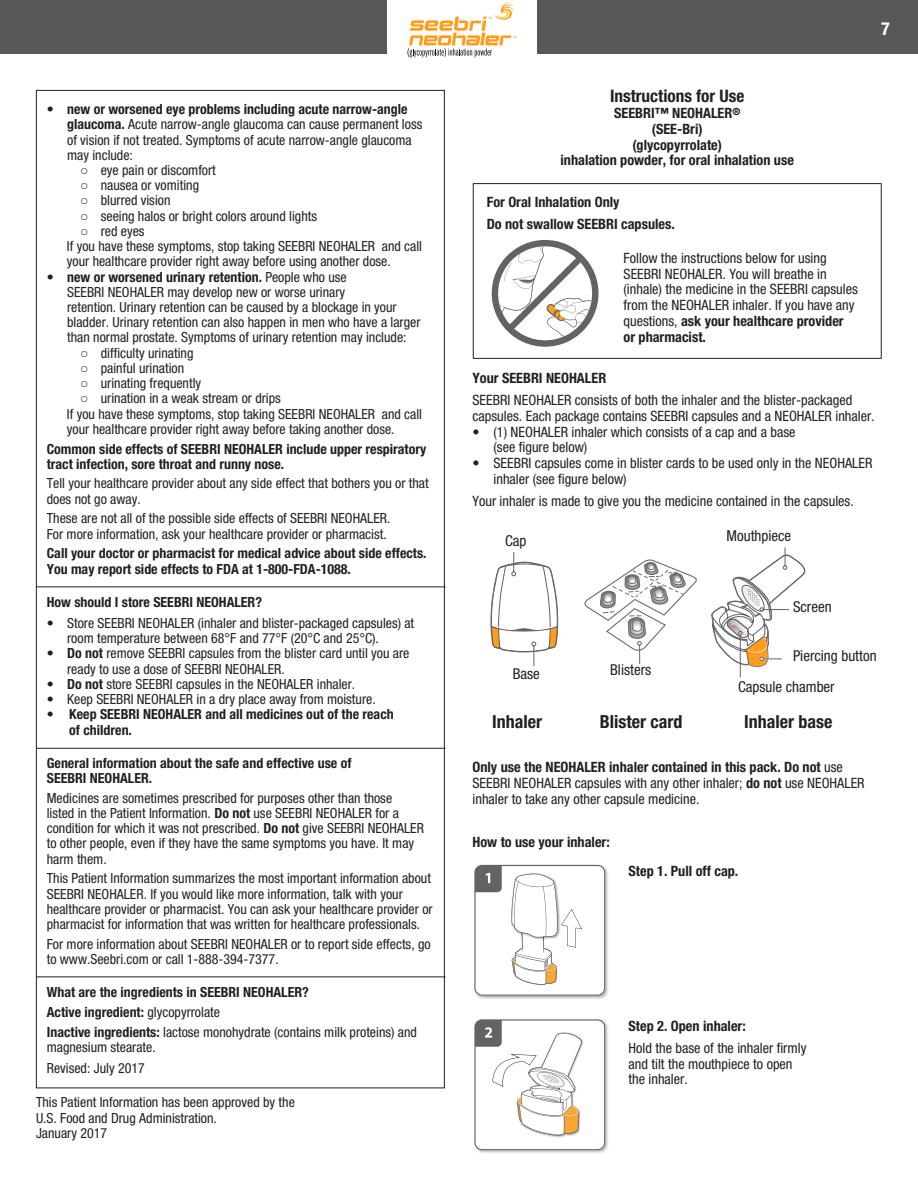
<style>
.page{position:relative;width:918px;height:1188px;background:#fff}
.page>*{position:absolute;margin:0;border:0;box-sizing:border-box;transform-origin:0 0}
.t1{font:700 condensed 18px "Helvetica Neue LT Std";color:#231f20}
.t2{font:700 condensed 18px "Helvetica Neue LT Std";color:#fff}
.bc{font:700 condensed 17.25px "Helvetica Neue LT Std";color:#231f20}
.bc-2{font:condensed 15px "Helvetica Neue LT Std";color:#231f20}
.bc-3{font:condensed 14.25px/15.8px "Helvetica Neue LT Std";color:#231f20}
.bc-4{font:700 condensed 14.25px/15.8px "Helvetica Neue LT Std";color:#231f20;text-align:center}
.bc-5{font:condensed 13.95px/15.3px "Helvetica Neue LT Std";color:#231f20}
.bc-6{font:700 condensed 13.95px/15.3px "Helvetica Neue LT Std";color:#231f20}
.s1{font-weight:700}
.s2{font-family:"Arial";font-stretch:normal}
.s3{font-weight:400}
</style>
<div class="page">
<div style="left:0;top:0;width:918px;height:54px;background:#57585a"></div>
<div style="left:387px;top:0;width:150px;height:54px;background:#fff"></div>
<hr style="left:36px;top:748px;width:410px;height:1px;background:#231f20">
<hr style="left:36px;top:586px;width:410px;height:1px;background:#231f20">
<hr style="left:36px;top:976px;width:410px;height:1px;background:#231f20">
<hr style="left:473px;top:183px;width:409px;height:1px;background:#231f20">
<hr style="left:473px;top:184px;width:1px;height:174px;background:#231f20">
<hr style="left:881px;top:184px;width:1px;height:174px;background:#231f20">
<hr style="left:473px;top:358px;width:409px;height:1px;background:#231f20">
<svg style="left:711px;top:547px;width:95px;height:131px"></svg>
<svg style="left:584px;top:559px;width:113px;height:105px"></svg>
<svg style="left:490px;top:552px;width:69px;height:114px"></svg>
<svg style="left:492px;top:240px;width:107px;height:107px"></svg>
<svg style="left:407px;top:2px;width:110px;height:55px"></svg>
<img style="left:477px;top:864px;width:131px;height:135px">
<svg style="left:474px;top:865px;width:131px;height:131px"></svg>
<img style="left:477px;top:1021px;width:131px;height:132px">
<svg style="left:474px;top:1019px;width:131px;height:131px"></svg>
<p class="bc-5" style="left:67px;top:101px;width:357px;text-indent:-20px"><span class="s1">• new or worsened eye problems including acute narrow-angle glaucoma.</span> Acute narrow-angle glaucoma can cause permanent loss of vision if not treated. Symptoms of acute narrow-angle glaucoma may include:</p>
<p class="bc-5" style="left:80px;top:162px;width:137px"><span class="s2">○</span> eye pain or discomfort</p>
<p class="bc-5" style="left:80px;top:178px;width:120px"><span class="s2">○</span> nausea or vomiting</p>
<p class="bc-5" style="left:80px;top:193px;width:92px"><span class="s2">○</span> blurred vision</p>
<p class="bc-5" style="left:80px;top:208px;width:238px"><span class="s2">○</span> seeing halos or bright colors around lights</p>
<p class="bc-5" style="left:80px;top:223px;width:66px"><span class="s2">○</span> red eyes</p>
<p class="bc-5" style="left:67px;top:238px;width:357px">If you have these symptoms, stop taking SEEBRI NEOHALER and call your healthcare provider right away before using another dose.</p>
<p class="bc-5" style="left:67px;top:269px;width:355px;text-indent:-20px"><span class="s1">• new or worsened urinary retention.</span> People who use<br>SEEBRI NEOHALER may develop new or worse urinary<br>retention. Urinary retention can be caused by a blockage in your bladder. Urinary retention can also happen in men who have a larger than normal prostate. Symptoms of urinary retention may include:</p>
<p class="bc-5" style="left:80px;top:345px;width:115px"><span class="s2">○</span> difficulty urinating</p>
<p class="bc-5" style="left:80px;top:360px;width:105px"><span class="s2">○</span> painful urination</p>
<p class="bc-5" style="left:80px;top:375px;width:122px"><span class="s2">○</span> urinating frequently</p>
<p class="bc-5" style="left:80px;top:391px;width:202px"><span class="s2">○</span> urination in a weak stream or drips</p>
<p class="bc-5" style="left:67px;top:406px;width:357px">If you have these symptoms, stop taking SEEBRI NEOHALER and call your healthcare provider right away before taking another dose.</p>
<p class="bc-6" style="left:47px;top:441px;width:381px">Common side effects of SEEBRI NEOHALER include upper respiratory tract infection, sore throat and runny nose.</p>
<p class="bc-5" style="left:47px;top:476px;width:383px">Tell your healthcare provider about any side effect that bothers you or that does not go away.</p>
<p class="bc-5" style="left:47px;top:511px;width:345px">These are not all of the possible side effects of SEEBRI NEOHALER.<br>For more information, ask your healthcare provider or pharmacist.</p>
<p class="bc-6" style="left:47px;top:546px;width:381px">Call your doctor or pharmacist for medical advice about side effects.<br>You may report side effects to FDA at 1-800-FDA-1088.</p>
<p class="bc-6" style="left:47px;top:594px;width:217px">How should I store SEEBRI NEOHALER?</p>
<p class="bc-5" style="left:67px;top:615px;width:349px;text-indent:-20px"><span class="s1">•</span> Store SEEBRI NEOHALER (inhaler and blister-packaged capsules) at room temperature between 68°F and 77°F (20°C and 25°C).</p>
<p class="bc-5" style="left:67px;top:646px;width:344px;text-indent:-20px"><span class="s1">• Do not</span> remove SEEBRI capsules from the blister card until you are ready to use a dose of SEEBRI NEOHALER.</p>
<p class="bc-5" style="left:47px;top:676px;width:310px"><span class="s1">• Do not</span> store SEEBRI capsules in the NEOHALER inhaler.</p>
<p class="bc-5" style="left:47px;top:691px;width:330px"><span class="s1">•</span> Keep SEEBRI NEOHALER in a dry place away from moisture.</p>
<p class="bc-6" style="left:69px;top:707px;width:326px;text-indent:-22px">• Keep SEEBRI NEOHALER and all medicines out of the reach of children.</p>
<p class="bc-6" style="left:47px;top:755px;width:306px">General information about the safe and effective use of<br>SEEBRI NEOHALER.</p>
<p class="bc-5" style="left:47px;top:790px;width:379px">Medicines are sometimes prescribed for purposes other than those<br>listed in the Patient Information. <span class="s1">Do not</span> use SEEBRI NEOHALER for a condition for which it was not prescribed. <span class="s1">Do not</span> give SEEBRI NEOHALER to other people, even if they have the same symptoms you have. It may harm them.</p>
<p class="bc-5" style="left:47px;top:871px;width:387px">This Patient Information summarizes the most important information about SEEBRI NEOHALER. If you would like more information, talk with your healthcare provider or pharmacist. You can ask your healthcare provider or pharmacist for information that was written for healthcare professionals.</p>
<p class="bc-5" style="left:47px;top:936px;width:385px">For more information about SEEBRI NEOHALER or to report side effects, go to www.Seebri.com or call 1-888-394-7377.</p>
<p class="bc-6" style="left:47px;top:984px;width:264px">What are the ingredients in SEEBRI NEOHALER?</p>
<p class="bc-6" style="left:47px;top:1004px;width:175px">Active ingredient: <span class="s3">glycopyrrolate</span></p>
<p class="bc-5" style="left:47px;top:1024px;width:372px"><span class="s1">Inactive ingredients:</span> lactose monohydrate (contains milk proteins) and magnesium stearate.</p>
<p class="bc-5" style="left:47px;top:1060px;width:100px">Revised: July 2017</p>
<p class="bc-5" style="left:36px;top:1095px;width:260px">This Patient Information has been approved by the<br>U.S. Food and Drug Administration.<br>January 2017</p>
<p class="t2" style="left:881px;top:18px;width:10px">7</p>
<p class="bc" style="left:610px;top:86px;width:136px">Instructions for Use</p>
<p class="bc-4" style="left:561px;top:105px;width:235px">SEEBRI™ NEOHALER<sup>®<br></sup>(SEE-Bri)<br>(glycopyrrolate)<br>inhalation powder, for oral inhalation use</p>
<p class="bc-4" style="left:487px;top:194px;width:134px">For Oral Inhalation Only</p>
<p class="bc-4" style="left:487px;top:216px;width:190px">Do not swallow SEEBRI capsules.</p>
<p class="bc-3" style="left:624px;top:250px;width:236px">Follow the instructions below for using SEEBRI NEOHALER. You will breathe in (inhale) the medicine in the SEEBRI capsules from the NEOHALER inhaler. If you have any questions, <span class="s1">ask your healthcare provider or pharmacist.</span></p>
<p class="bc-4" style="left:472px;top:370px;width:135px">Your SEEBRI NEOHALER</p>
<p class="bc-3" style="left:472px;top:392px;width:404px">SEEBRI NEOHALER consists of both the inhaler and the blister-packaged capsules. Each package contains SEEBRI capsules and a NEOHALER inhaler.</p>
<p class="bc-3" style="left:472px;top:424px;width:324px"><span class="s1">•</span> (1) NEOHALER inhaler which consists of a cap and a base</p>
<p class="bc-3" style="left:494px;top:439px;width:95px">(see figure below)</p>
<p class="bc-3" style="left:494px;top:455px;width:381px;text-indent:-21px"><span class="s1">•</span> SEEBRI capsules come in blister cards to be used only in the NEOHALER inhaler (see figure below)</p>
<p class="bc-3" style="left:472px;top:493px;width:383px">Your inhaler is made to give you the medicine contained in the capsules.</p>
<p class="bc-2" style="left:505px;top:532px;width:23px">Cap</p>
<p class="bc-2" style="left:513px;top:665px;width:29px">Base</p>
<p class="bc-2" style="left:610px;top:661px;width:43px">Blisters</p>
<p class="bc-2" style="left:727px;top:527px;width:66px">Mouthpiece</p>
<p class="bc-2" style="left:793px;top:598px;width:40px">Screen</p>
<p class="bc-2" style="left:793px;top:647px;width:85px">Piercing button</p>
<p class="bc-2" style="left:738px;top:678px;width:98px">Capsule chamber</p>
<p class="t1" style="left:492px;top:710px;width:51px">Inhaler</p>
<p class="t1" style="left:600px;top:710px;width:84px">Blister card</p>
<p class="t1" style="left:744px;top:710px;width:90px">Inhaler base</p>
<p class="bc-3" style="left:472px;top:759px;width:394px"><span class="s1">Only use the NEOHALER inhaler contained in this pack. Do not</span> use<br>SEEBRI NEOHALER capsules with any other inhaler; <span class="s1">do not</span> use NEOHALER inhaler to take any other capsule medicine.</p>
<p class="bc-4" style="left:472px;top:834px;width:139px">How to use your inhaler:</p>
<p class="bc-4" style="left:628px;top:863px;width:111px">Step 1. Pull off cap.</p>
<p class="bc-4" style="left:628px;top:1018px;width:119px">Step 2. Open inhaler:</p>
<p class="bc-3" style="left:628px;top:1040px;width:179px">Hold the base of the inhaler firmly and tilt the mouthpiece to open the inhaler.</p>
</div>
